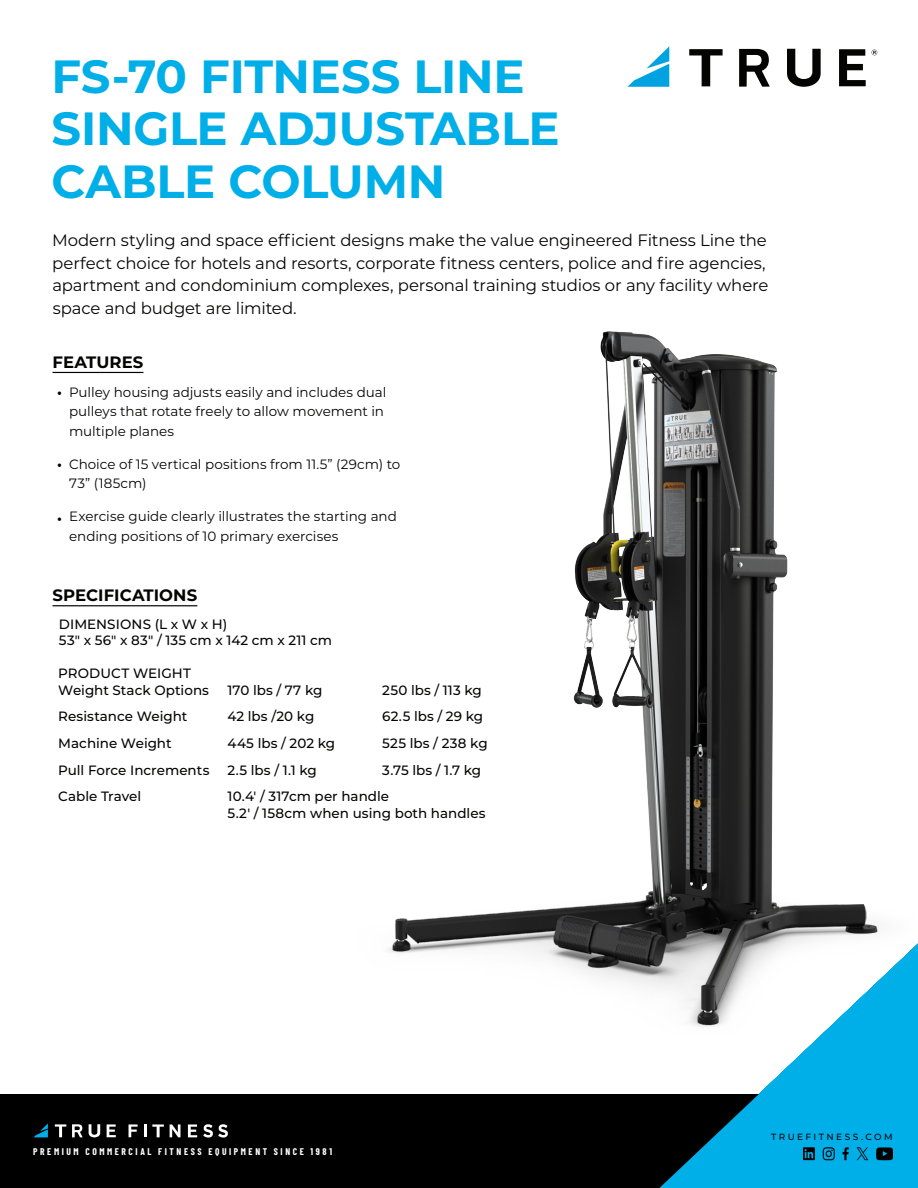
<style>
.page{position:relative;width:918px;height:1188px;background:#fff}
.page>*{position:absolute;margin:0;border:0;box-sizing:border-box;transform-origin:0 0}
.t1{font:700 46.5px/52.5px "Montserrat";letter-spacing:-.005em;color:#00aee8}
.t2{font:16.5px/22.5px "Montserrat";letter-spacing:-.01em;color:#040503}
.t3{font:700 16.5px "Montserrat";letter-spacing:.005em;color:#040503}
.t4{font:500 13.5px/16.2px "Montserrat";color:#040503}
.t5{font:13.5px/19.5px "Montserrat";color:#040503}
.t6{font:700 13.5px "Montserrat";color:#040503}
.t7{font:500 10.65px "Gotham Condensed";letter-spacing:.27em;color:#fff}
.t8{font:500 9px "Gotham";letter-spacing:.295em;color:#040503}
.t9{font:500 9px "Montserrat";letter-spacing:.27em;color:#040503}
</style>
<div class="page">
<img style="left:388px;top:331px;width:530px;height:657px">
<svg style="left:627px;top:46px;width:42px;height:41px"></svg>
<svg style="left:787px;top:49px;width:34px;height:38px"></svg>
<svg style="left:839px;top:49px;width:27px;height:37px"></svg>
<svg style="left:689px;top:49px;width:34px;height:37px"></svg>
<svg style="left:739px;top:49px;width:31px;height:38px"></svg>
<svg style="left:872px;top:50px;width:5px;height:5px"></svg>
<hr style="left:53px;top:372px;width:90px;height:1px;background:#040503">
<hr style="left:53px;top:605px;width:144px;height:1px;background:#040503">
<div style="left:0;top:1095px;width:918px;height:93px;background:#000"></div>
<svg style="left:659px;top:944px;width:259px;height:244px;fill:#00aee8"></svg>
<svg style="left:34px;top:1123px;width:14px;height:14px"></svg>
<svg style="left:89px;top:1124px;width:11px;height:13px"></svg>
<svg style="left:107px;top:1124px;width:9px;height:13px"></svg>
<svg style="left:55px;top:1124px;width:11px;height:13px"></svg>
<svg style="left:72px;top:1124px;width:11px;height:13px"></svg>
<svg style="left:129px;top:1124px;width:9px;height:13px"></svg>
<svg style="left:144px;top:1124px;width:20px;height:13px"></svg>
<svg style="left:170px;top:1124px;width:10px;height:13px"></svg>
<svg style="left:188px;top:1124px;width:9px;height:13px"></svg>
<svg style="left:203px;top:1124px;width:25px;height:14px"></svg>
<h1 class="t1" style="left:51px;top:47px;width:510px">FS-70 FITNESS LINE<br>SINGLE ADJUSTABLE<br>CABLE COLUMN</h1>
<p class="t2" style="left:52px;top:229px;width:718px">Modern styling and space efficient designs make the value engineered Fitness Line the perfect choice for hotels and resorts, corporate fitness centers, police and fire agencies, apartment and condominium complexes, personal training studios or any facility where space and budget are limited.</p>
<p class="t3" style="left:53px;top:350px;width:92px">FEATURES</p>
<p class="t6" style="left:57px;top:382px;width:6px">•</p>
<p class="t6" style="left:57px;top:454px;width:6px">•</p>
<p class="t6" style="left:57px;top:508px;width:6px">•</p>
<p class="t5" style="left:69px;top:382px;width:319px">Pulley housing adjusts easily and includes dual pulleys that rotate freely to allow movement in multiple planes</p>
<p class="t5" style="left:69px;top:454px;width:333px">Choice of 15 vertical positions from 11.5” (29cm) to<br>73” (185cm)</p>
<p class="t5" style="left:69px;top:506px;width:329px">Exercise guide clearly illustrates the starting and ending positions of 10 primary exercises</p>
<p class="t3" style="left:53px;top:583px;width:146px">SPECIFICATIONS</p>
<p class="t4" style="left:59px;top:615px;width:275px">DIMENSIONS (L x W x H)<br>53" x 56" x 83" / 135 cm x 142 cm x 211 cm</p>
<p class="t4" style="left:58px;top:665px;width:152px">PRODUCT WEIGHT<br>Weight Stack Options</p>
<p class="t4" style="left:228px;top:681px;width:96px">170 lbs / 77 kg</p>
<p class="t4" style="left:382px;top:681px;width:101px">250 lbs / 113 kg</p>
<p class="t4" style="left:58px;top:708px;width:131px">Resistance Weight</p>
<p class="t4" style="left:228px;top:708px;width:88px">42 lbs /20 kg</p>
<p class="t4" style="left:382px;top:708px;width:102px">62.5 lbs / 29 kg</p>
<p class="t4" style="left:58px;top:735px;width:115px">Machine Weight</p>
<p class="t4" style="left:228px;top:735px;width:109px">445 lbs / 202 kg</p>
<p class="t4" style="left:382px;top:735px;width:107px">525 lbs / 238 kg</p>
<p class="t4" style="left:58px;top:761px;width:153px">Pull Force Increments</p>
<p class="t4" style="left:228px;top:761px;width:91px">2.5 lbs / 1.1 kg</p>
<p class="t4" style="left:382px;top:761px;width:101px">3.75 lbs / 1.7 kg</p>
<p class="t4" style="left:58px;top:788px;width:84px">Cable Travel</p>
<p class="t4" style="left:228px;top:788px;width:259px">10.4' / 317cm per handle<br>5.2' / 158cm when using both handles</p>
<p class="t7" style="left:33px;top:1145px;width:295px">PREMIUM COMMERCIAL FITNESS EQUIPMENT SINCE 1981</p>
<p class="t8" style="left:767px;top:1129px;width:128px">TRUEFITNESS.COM</p>
<p class="t9" style="left:771px;top:1130px;width:123px">TRUEFITNESS.COM</p>
</div>
